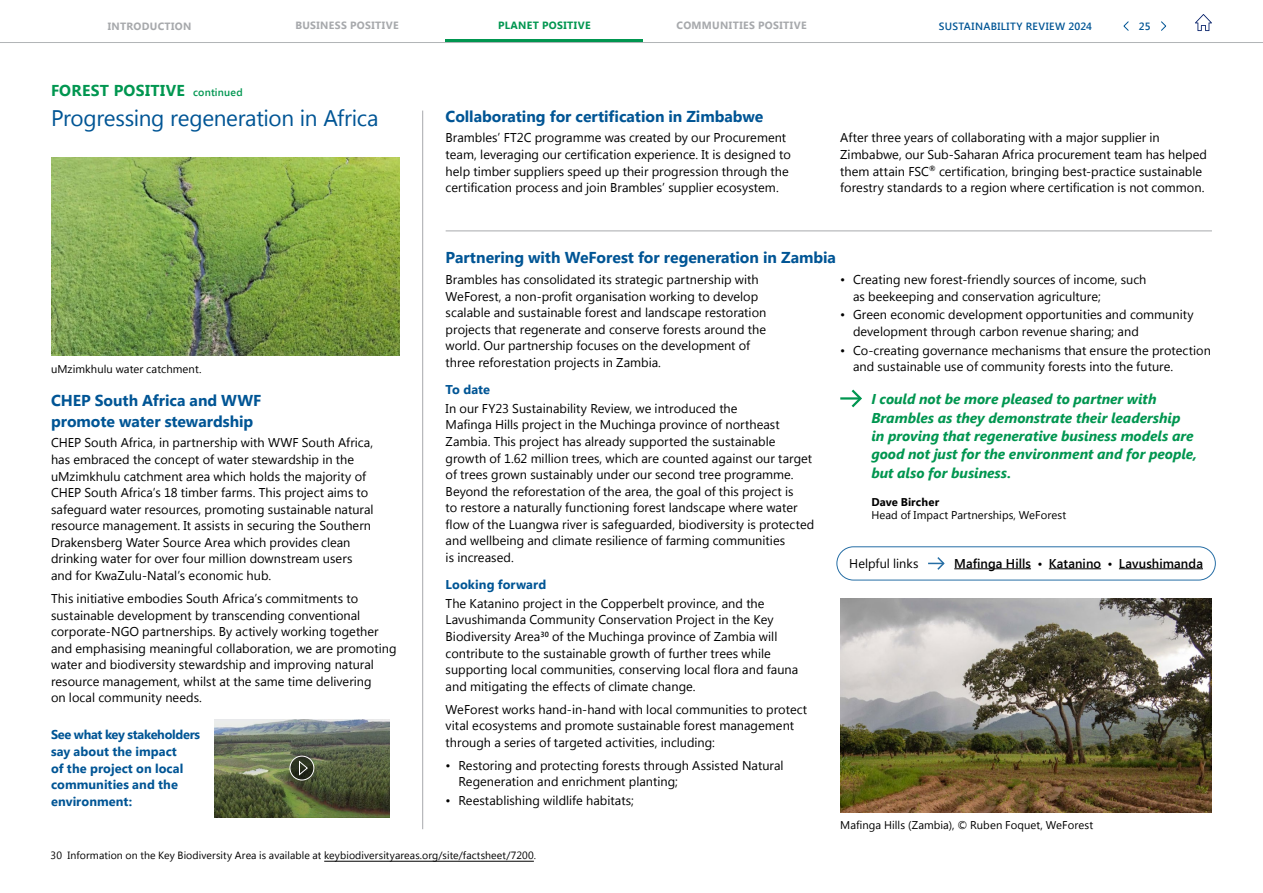
<style>
.page{position:relative;width:1263px;height:893px;background:#fff}
.page>*{position:absolute;margin:0;border:0;box-sizing:border-box;transform-origin:0 0}
.Heading{font:22.5px "Segoe UI";letter-spacing:-.015em;color:#005595}
.Subheading_1{font:700 15.75px/20.4px "Segoe UI";letter-spacing:-.005em;color:#005595}
.Section_Title{font:700 15.75px "Segoe UI";letter-spacing:.02em;color:#009650}
.Quote_Sml_-_Planet{font:italic 700 14.25px/18.3px "Segoe UI";color:#009650}
.Body_Text{font:12.75px/16.5px "Segoe UI";color:#000}
.Subheading_2{font:700 12.75px/16.6px "Segoe UI";letter-spacing:.005em;color:#005595}
.Body_Text-2{font:600 12.75px "Segoe UI";letter-spacing:.005em;color:#000}
.Table_Diagram_Text{font:11.25px "Segoe UI";letter-spacing:.005em;color:#000}
.Quote_Sml_Attribution{font:11.25px/13.5px "Segoe UI";letter-spacing:.005em;color:#000}
.Footnote{font:10.5px "Segoe UI";letter-spacing:.01em;color:#000}
.t1{font:700 10.5px "Segoe UI";letter-spacing:.035em;color:#a7a9ac}
.t2{font:600 10.5px "Segoe UI";letter-spacing:.03em;color:#005595}
.t3{font:700 10.5px "Segoe UI";letter-spacing:.035em;color:#009650}
.s1{font-weight:600;font-size:10.5px}
.s2{font-weight:700}
</style>
<div class="page">
<img style="left:215px;top:719px;width:174px;height:98px">
<svg style="left:290px;top:756px;width:24px;height:24px"></svg>
<div style="left:289px;top:756px;width:25px;height:24px;border:1px solid #fff;border-radius:50%"></div>
<svg style="left:298px;top:759px;width:11px;height:17px"></svg>
<svg style="left:851px;top:389px;width:11px;height:19px"></svg>
<hr style="left:840px;top:397px;width:20px;height:3px;background:#009650">
<img style="left:51px;top:157px;width:349px;height:199px">
<img style="left:840px;top:598px;width:372px;height:214px">
<hr style="left:446px;top:231px;width:766px;height:1px;background:#a7a9ac">
<hr style="left:422px;top:111px;width:1px;height:718px;background:#a7a9ac">
<hr style="left:324px;top:861px;width:210px;height:1px;background:#000">
<div style="left:836px;top:546px;width:380px;height:34px;border:1px solid #266ea5;border-radius:17px"></div>
<hr style="left:954px;top:568px;width:77px;height:1px;background:#000">
<hr style="left:1049px;top:568px;width:52px;height:1px;background:#000">
<hr style="left:1119px;top:568px;width:84px;height:1px;background:#000">
<svg style="left:928px;top:557px;width:17px;height:13px"></svg>
<hr style="left:446px;top:39px;width:197px;height:4px;background:#009650">
<hr style="left:0;top:42px;width:1263px;height:1px;background:#b1b4b6">
<svg style="left:1195px;top:14px;width:17px;height:17px"></svg>
<svg style="left:1123px;top:21px;width:6px;height:10px"></svg>
<svg style="left:1161px;top:21px;width:6px;height:10px"></svg>
<p class="t1" style="left:108px;top:19px;width:85px">INTRODUCTION</p>
<p class="t1" style="left:295px;top:18px;width:105px">BUSINESS POSITIVE</p>
<p class="t3" style="left:498px;top:18px;width:94px">PLANET POSITIVE</p>
<p class="t1" style="left:677px;top:18px;width:132px">COMMUNITIES POSITIVE</p>
<p class="t2" style="left:939px;top:19px;width:155px">SUSTAINABILITY REVIEW 2024</p>
<p class="t2" style="left:1139px;top:19px;width:13px">25</p>
<p class="Section_Title" style="left:51px;top:79px;width:193px">FOREST POSITIVE <span class="s1">continued</span></p>
<p class="Heading" style="left:51px;top:103px;width:329px">Progressing regeneration in Africa</p>
<p class="Table_Diagram_Text" style="left:51px;top:361px;width:152px">uMzimkhulu water catchment.</p>
<p class="Subheading_1" style="left:51px;top:389px;width:212px">CHEP South Africa and WWF promote water stewardship</p>
<p class="Body_Text" style="left:51px;top:434px;width:324px">CHEP South Africa, in partnership with WWF South Africa, has embraced the concept of water stewardship in the uMzimkhulu catchment area which holds the majority of CHEP South Africa’s 18 timber farms. This project aims to safeguard water resources, promoting sustainable natural resource management. It assists in securing the Southern Drakensberg Water Source Area which provides clean drinking water for over four million downstream users and for KwaZulu-Natal’s economic hub.</p>
<p class="Body_Text" style="left:51px;top:590px;width:347px">This initiative embodies South Africa’s commitments to sustainable development by transcending conventional corporate-NGO partnerships. By actively working together and emphasising meaningful collaboration, we are promoting water and biodiversity stewardship and improving natural resource management, whilst at the same time delivering<br>on local community needs.</p>
<p class="Subheading_2" style="left:51px;top:726px;width:151px">See what key stakeholders say about the impact<br>of the project on local communities and the environment:</p>
<p class="Subheading_1" style="left:446px;top:105px;width:319px">Collaborating for certification in Zimbabwe</p>
<p class="Body_Text" style="left:446px;top:129px;width:347px">Brambles’ FT2C programme was created by our Procurement team, leveraging our certification experience. It is designed to help timber suppliers speed up their progression through the certification process and join Brambles’ supplier ecosystem.</p>
<p class="Body_Text" style="left:840px;top:129px;width:368px">After three years of collaborating with a major supplier in Zimbabwe, our Sub-Saharan Africa procurement team has helped them attain FSC<sup>®</sup> certification, bringing best-practice sustainable forestry standards to a region where certification is not common.</p>
<p class="Subheading_1" style="left:446px;top:247px;width:392px">Partnering with WeForest for regeneration in Zambia</p>
<p class="Body_Text" style="left:446px;top:271px;width:322px">Brambles has consolidated its strategic partnership with WeForest, a non-profit organisation working to develop scalable and sustainable forest and landscape restoration projects that regenerate and conserve forests around the world. Our partnership focuses on the development of three reforestation projects in Zambia.</p>
<p class="Subheading_2" style="left:446px;top:381px;width:46px">To date</p>
<p class="Body_Text" style="left:446px;top:399px;width:370px">In our FY23 Sustainability Review, we introduced the<br>Mafinga Hills project in the Muchinga province of northeast Zambia. This project has already supported the sustainable growth of 1.62 million trees, which are counted against our target of trees grown sustainably under our second tree programme.<br>Beyond the reforestation of the area, the goal of this project is<br>to restore a naturally functioning forest landscape where water flow of the Luangwa river is safeguarded, biodiversity is protected and wellbeing and climate resilience of farming communities<br>is increased.</p>
<p class="Subheading_2" style="left:446px;top:576px;width:102px">Looking forward</p>
<p class="Body_Text" style="left:446px;top:595px;width:354px">The Katanino project in the Copperbelt province, and the Lavushimanda Community Conservation Project in the Key Biodiversity Area<sup>30</sup> of the Muchinga province of Zambia will contribute to the sustainable growth of further trees while supporting local communities, conserving local flora and fauna and mitigating the effects of climate change.</p>
<p class="Body_Text" style="left:446px;top:700px;width:363px">WeForest works hand-in-hand with local communities to protect vital ecosystems and promote sustainable forest management through a series of targeted activities, including:</p>
<p class="Body_Text" style="left:458px;top:756px;width:327px;text-indent:-13px">• Restoring and protecting forests through Assisted Natural<br>Regeneration and enrichment planting;</p>
<p class="Body_Text" style="left:446px;top:792px;width:190px">• Reestablishing wildlife habitats;</p>
<p class="Body_Text" style="left:853px;top:271px;width:295px;text-indent:-13px">• Creating new forest-friendly sources of income, such as beekeeping and conservation agriculture;</p>
<p class="Body_Text" style="left:853px;top:306px;width:342px;text-indent:-13px">• Green economic development opportunities and community development through carbon revenue sharing; and</p>
<p class="Body_Text" style="left:853px;top:341px;width:359px;text-indent:-13px">• Co-creating governance mechanisms that ensure the protection and sustainable use of community forests into the future.</p>
<p class="Quote_Sml_-_Planet" style="left:871px;top:389px;width:327px">I could not be more pleased to partner with Brambles as they demonstrate their leadership in proving that regenerative business models are good not just for the environment and for people, but also for business.</p>
<p class="Quote_Sml_Attribution" style="left:871px;top:495px;width:196px"><span class="s2">Dave Bircher<br></span>Head of Impact Partnerships, WeForest</p>
<p class="Body_Text" style="left:849px;top:554px;width:71px">Helpful links</p>
<p class="Body_Text-2" style="left:954px;top:554px;width:250px">Mafinga Hills • Katanino • Lavushimanda</p>
<p class="Table_Diagram_Text" style="left:840px;top:817px;width:254px">Mafinga Hills (Zambia), © Ruben Foquet, WeForest</p>
<p class="Footnote" style="left:51px;top:848px;width:487px">30 Information on the Key Biodiversity Area is available at keybiodiversityareas.org/site/factsheet/7200.</p>
</div>
